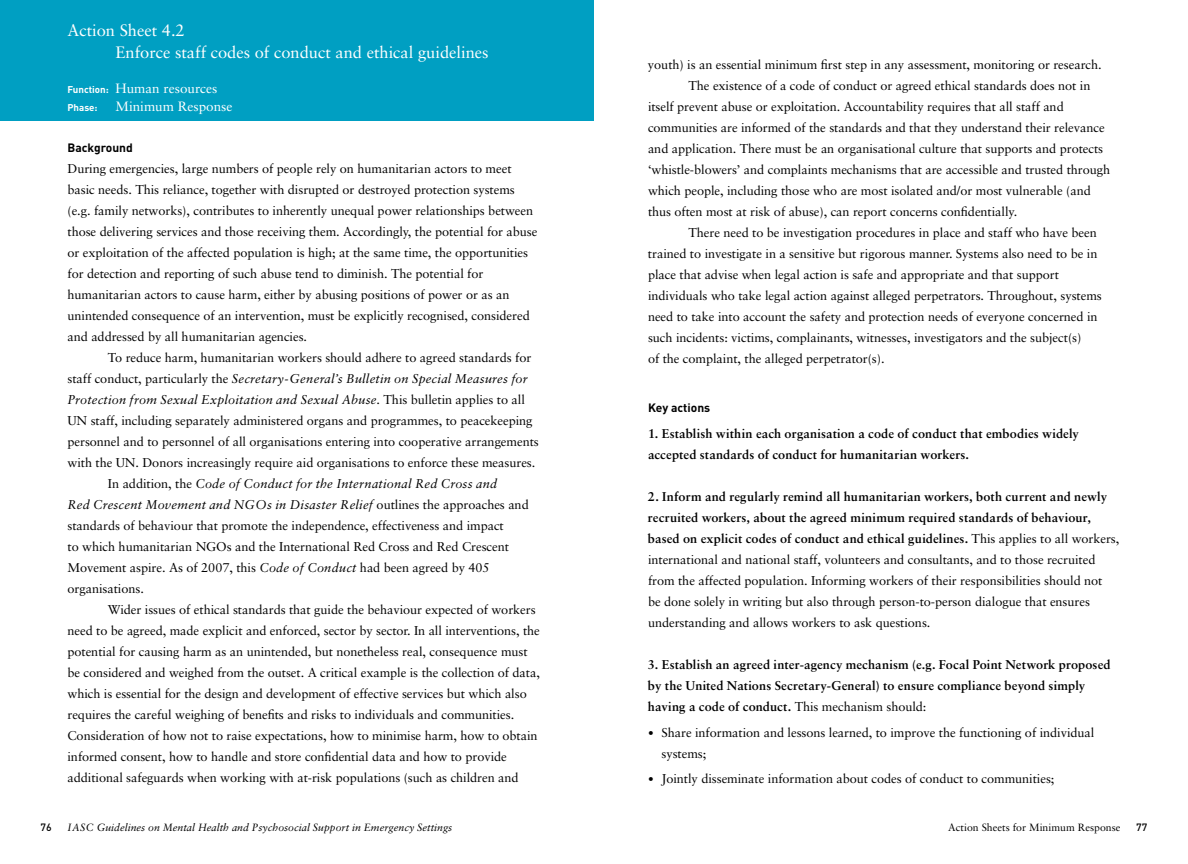
<style>
.page{position:relative;width:1188px;height:864px;background:#fff}
.page>*{position:absolute;margin:0;border:0;box-sizing:border-box;transform-origin:0 0}
.t1{font:16.5px/21.5px "Sabon";color:#fff}
.t2{font:13.5px "Sabon";color:#fff}
.t3{font:12.75px/21px "Sabon";letter-spacing:-.005em;color:#000}
.t4{font:700 12.75px/21px "Sabon";letter-spacing:.01em;color:#000}
.t5{font:italic 12.75px "Sabon";letter-spacing:.015em;color:#000}
.t6{font:700 12px "DIN";color:#000}
.t7{font:italic 10.5px "Sabon";color:#000}
.t8{font:10.5px "Sabon";color:#000}
.t9{font:500 10.5px "DIN";color:#000}
.t10{font:700 9.75px "DIN";color:#fff}
.s1{font-family:"DIN";font-weight:700;font-size:9.75px}
.s2{font-style:normal}
.s3{font-style:italic}
.s4{font-weight:700}
.s5{font-weight:400}
.s6{font-family:"DIN";font-weight:900;font-size:12px}
</style>
<div class="page">
<div style="left:0;top:0;width:594px;height:121px;background:#009fc2"></div>
<p class="t1" style="left:115px;top:20px;width:375px;text-indent:-48px">Action Sheet 4.2<br>Enforce staff codes of conduct and ethical guidelines</p>
<p class="t2" style="left:68px;top:80px;width:152px"><span class="s1">Function:</span> Human resources</p>
<p class="t10" style="left:68px;top:101px;width:32px">Phase:</p>
<p class="t2" style="left:116px;top:99px;width:118px">Minimum Response</p>
<p class="t6" style="left:68px;top:140px;width:67px">Background</p>
<p class="t3" style="left:68px;top:158px;width:472px">During emergencies, large numbers of people rely on humanitarian actors to meet basic needs. This reliance, together with disrupted or destroyed protection systems (e.g. family networks), contributes to inherently unequal power relationships between those delivering services and those receiving them. Accordingly, the potential for abuse or exploitation of the affected population is high; at the same time, the opportunities for detection and reporting of such abuse tend to diminish. The potential for humanitarian actors to cause harm, either by abusing positions of power or as an unintended consequence of an intervention, must be explicitly recognised, considered and addressed by all humanitarian agencies.</p>
<p class="t3" style="left:108px;top:347px;width:425px">To reduce harm, humanitarian workers should adhere to agreed standards for</p>
<p class="t5" style="left:68px;top:371px;width:462px"><span class="s2">staff conduct, particularly the</span> Secretary-General’s Bulletin on Special Measures for</p>
<p class="t5" style="left:68px;top:392px;width:459px">Protection from Sexual Exploitation and Sexual Abuse<span class="s2">. This bulletin applies to all</span></p>
<p class="t3" style="left:68px;top:410px;width:467px">UN staff, including separately administered organs and programmes, to peacekeeping</p>
<p class="t3" style="left:68px;top:431px;width:473px">personnel and to personnel of all organisations entering into cooperative arrangements</p>
<p class="t3" style="left:68px;top:452px;width:469px">with the UN. Donors increasingly require aid organisations to enforce these measures.</p>
<p class="t5" style="left:108px;top:476px;width:391px"><span class="s2">In addition, the</span> Code of Conduct for the International Red Cross and</p>
<p class="t5" style="left:68px;top:497px;width:463px">Red Crescent Movement and NGOs in Disaster Relief <span class="s2">outlines the approaches and</span></p>
<p class="t3" style="left:68px;top:515px;width:438px">standards of behaviour that promote the independence, effectiveness and impact</p>
<p class="t3" style="left:67px;top:536px;width:443px">to which humanitarian NGOs and the International Red Cross and Red Crescent</p>
<p class="t3" style="left:67px;top:557px;width:424px">Movement aspire. As of 2007, this <span class="s3">Code of Conduct</span> had been agreed by 405</p>
<p class="t3" style="left:68px;top:578px;width:78px">organisations.</p>
<p class="t3" style="left:108px;top:599px;width:429px">Wider issues of ethical standards that guide the behaviour expected of workers</p>
<p class="t3" style="left:68px;top:620px;width:474px">need to be agreed, made explicit and enforced, sector by sector. In all interventions, the</p>
<p class="t3" style="left:68px;top:641px;width:462px">potential for causing harm as an unintended, but nonetheless real, consequence must</p>
<p class="t3" style="left:68px;top:662px;width:474px">be considered and weighed from the outset. A critical example is the collection of data,</p>
<p class="t3" style="left:68px;top:683px;width:461px">which is essential for the design and development of effective services but which also</p>
<p class="t3" style="left:68px;top:704px;width:448px">requires the careful weighing of benefits and risks to individuals and communities.</p>
<p class="t3" style="left:68px;top:725px;width:472px">Consideration of how not to raise expectations, how to minimise harm, how to obtain</p>
<p class="t3" style="left:68px;top:746px;width:441px">informed consent, how to handle and store confidential data and how to provide</p>
<p class="t3" style="left:68px;top:767px;width:453px">additional safeguards when working with at-risk populations (such as children and</p>
<p class="t3" style="left:648px;top:54px;width:455px">youth) is an essential minimum first step in any assessment, monitoring or research.</p>
<p class="t3" style="left:688px;top:75px;width:403px">The existence of a code of conduct or agreed ethical standards does not in</p>
<p class="t3" style="left:648px;top:96px;width:417px">itself prevent abuse or exploitation. Accountability requires that all staff and</p>
<p class="t3" style="left:648px;top:117px;width:458px">communities are informed of the standards and that they understand their relevance</p>
<p class="t3" style="left:648px;top:138px;width:457px">and application. There must be an organisational culture that supports and protects</p>
<p class="t3" style="left:648px;top:159px;width:464px">‘whistle-blowers’ and complaints mechanisms that are accessible and trusted through</p>
<p class="t3" style="left:648px;top:180px;width:444px">which people, including those who are most isolated and/or most vulnerable (and</p>
<p class="t3" style="left:648px;top:201px;width:371px">thus often most at risk of abuse), can report concerns confidentially.</p>
<p class="t3" style="left:688px;top:222px;width:410px">There need to be investigation procedures in place and staff who have been</p>
<p class="t3" style="left:648px;top:243px;width:451px">trained to investigate in a sensitive but rigorous manner. Systems also need to be in</p>
<p class="t3" style="left:648px;top:264px;width:413px">place that advise when legal action is safe and appropriate and that support</p>
<p class="t3" style="left:648px;top:285px;width:455px">individuals who take legal action against alleged perpetrators. Throughout, systems</p>
<p class="t3" style="left:648px;top:306px;width:451px">need to take into account the safety and protection needs of everyone concerned in</p>
<p class="t3" style="left:648px;top:327px;width:435px">such incidents: victims, complainants, witnesses, investigators and the subject(s)</p>
<p class="t3" style="left:648px;top:348px;width:238px">of the complaint, the alleged perpetrator(s).</p>
<p class="t6" style="left:648px;top:400px;width:64px">Key actions</p>
<p class="t4" style="left:648px;top:423px;width:433px">1. Establish within each organisation a code of conduct that embodies widely accepted standards of conduct for humanitarian workers.</p>
<p class="t3" style="left:648px;top:486px;width:473px"><span class="s4">2. Inform and regularly remind all humanitarian workers, both current and newly recruited workers, about the agreed minimum required standards of behaviour, based on explicit codes of conduct and ethical guidelines.</span> This applies to all workers, international and national staff, volunteers and consultants, and to those recruited from the affected population. Informing workers of their responsibilities should not<br>be done solely in writing but also through person-to-person dialogue that ensures understanding and allows workers to ask questions.</p>
<p class="t4" style="left:648px;top:654px;width:464px">3. Establish an agreed inter-agency mechanism (e.g. Focal Point Network proposed by the United Nations Secretary-General) to ensure compliance beyond simply having a code of conduct. <span class="s5">This mechanism should:</span></p>
<p class="t3" style="left:662px;top:722px;width:434px;text-indent:-14px"><span class="s6">•</span> Share information and lessons learned, to improve the functioning of individual systems;</p>
<p class="t3" style="left:648px;top:768px;width:408px"><span class="s6">•</span> Jointly disseminate information about codes of conduct to communities;</p>
<p class="t9" style="left:40px;top:821px;width:6px">76</p>
<p class="t7" style="left:68px;top:821px;width:386px">iasc Guidelines on Mental Health and Psychosocial Support in Emergency Settings</p>
<p class="t8" style="left:948px;top:821px;width:174px">Action Sheets for Minimum Response</p>
<p class="t9" style="left:1136px;top:821px;width:7px">77</p>
</div>
